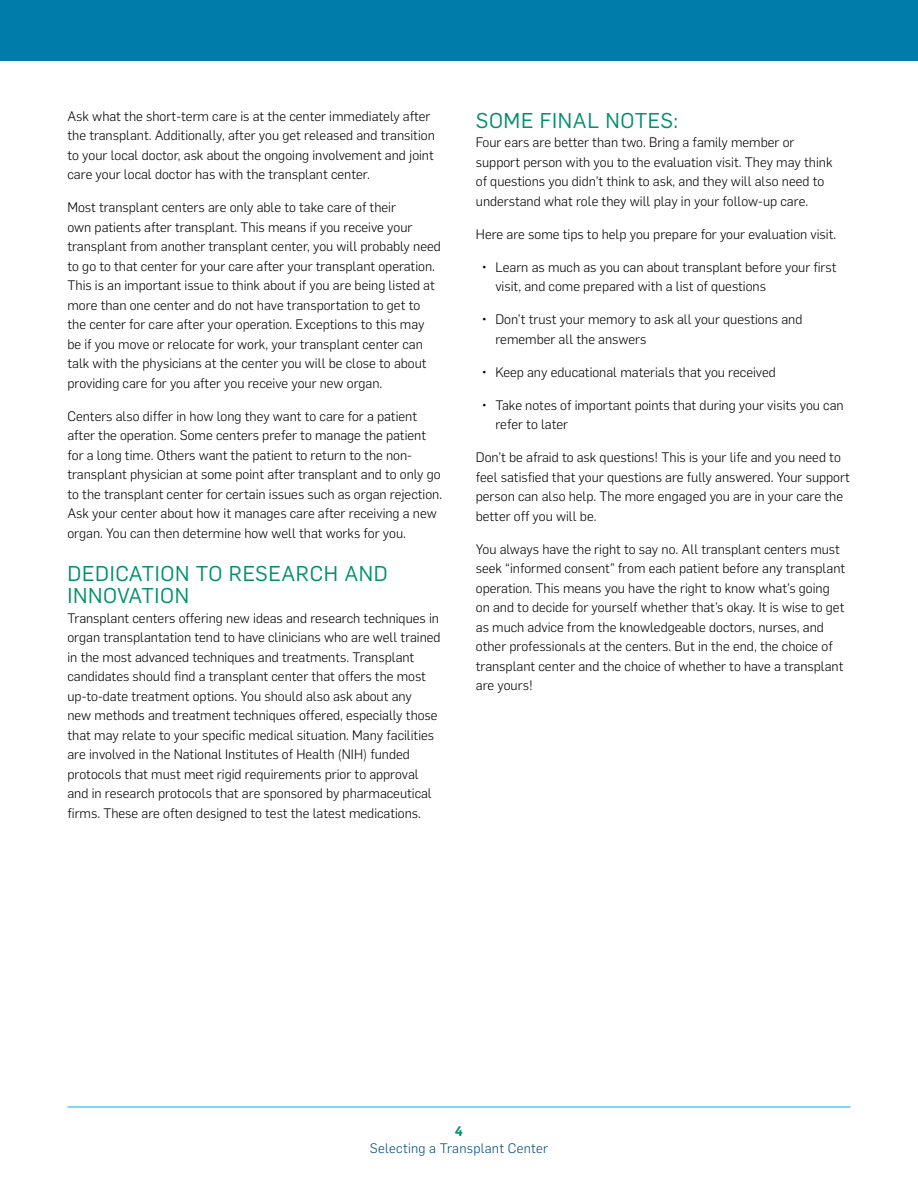
<style>
.page{position:relative;width:918px;height:1188px;background:#fff}
.page>*{position:absolute;margin:0;border:0;box-sizing:border-box;transform-origin:0 0}
.t1{font:21px/22.5px "Flama";letter-spacing:.03em;color:#00906d}
.t2{font:300 13.5px/19.5px "Flama";color:#000}
.t3{font:300 13.5px "Flama";letter-spacing:.02em;color:#004a80}
.t4{font:600 13.5px "Flama";color:#00906d}
</style>
<div class="page">
<hr style="left:68px;top:1107px;width:782px;height:1px;background:#00aeef">
<div style="left:0;top:0;width:918px;height:60px;background:#007cab"></div>
<p class="t2" style="left:68px;top:106px;width:369px">Ask what the short-term care is at the center immediately after the transplant. Additionally, after you get released and transition to your local doctor, ask about the ongoing involvement and joint care your local doctor has with the transplant center.</p>
<p class="t2" style="left:68px;top:197px;width:375px">Most transplant centers are only able to take care of their<br>own patients after transplant. This means if you receive your transplant from another transplant center, you will probably need to go to that center for your care after your transplant operation.<br>This is an important issue to think about if you are being listed at more than one center and do not have transportation to get to the center for care after your operation. Exceptions to this may be if you move or relocate for work, your transplant center can talk with the physicians at the center you will be close to about providing care for you after you receive your new organ.</p>
<p class="t2" style="left:68px;top:405px;width:376px">Centers also differ in how long they want to care for a patient after the operation. Some centers prefer to manage the patient for a long time. Others want the patient to return to the non&shy;transplant physician at some point after transplant and to only go to the transplant center for certain issues such as organ rejection.<br>Ask your center about how it manages care after receiving a new organ. You can then determine how well that works for you.</p>
<h1 class="t1" style="left:68px;top:561px;width:322px">DEDICATION TO RESEARCH AND<br>INNOVATION</h1>
<p class="t2" style="left:68px;top:607px;width:375px">Transplant centers offering new ideas and research techniques in organ transplantation tend to have clinicians who are well trained in the most advanced techniques and treatments. Transplant candidates should find a transplant center that offers the most up-to-date treatment options. You should also ask about any<br>new methods and treatment techniques offered, especially those that may relate to your specific medical situation. Many facilities are involved in the National Institutes of Health (NIH) funded protocols that must meet rigid requirements prior to approval and in research protocols that are sponsored by pharmaceutical firms. These are often designed to test the latest medications.</p>
<h1 class="t1" style="left:476px;top:108px;width:204px">SOME FINAL NOTES:</h1>
<p class="t2" style="left:476px;top:132px;width:358px">Four ears are better than two. Bring a family member or support person with you to the evaluation visit. They may think of questions you didn’t think to ask, and they will also need to understand what role they will play in your follow-up care.</p>
<p class="t2" style="left:476px;top:224px;width:362px">Here are some tips to help you prepare for your evaluation visit.</p>
<p class="t2" style="left:495px;top:257px;width:343px;text-indent:-14px">• Learn as much as you can about transplant before your first visit, and come prepared with a list of questions</p>
<p class="t2" style="left:495px;top:309px;width:309px;text-indent:-14px">• Don’t trust your memory to ask all your questions and remember all the answers</p>
<p class="t2" style="left:482px;top:362px;width:296px">• Keep any educational materials that you received</p>
<p class="t2" style="left:495px;top:395px;width:350px;text-indent:-14px">• Take notes of important points that during your visits you can refer to later</p>
<p class="t2" style="left:476px;top:447px;width:376px">Don’t be afraid to ask questions! This is your life and you need to feel satisfied that your questions are fully answered. Your support person can also help. The more engaged you are in your care the better off you will be.</p>
<p class="t2" style="left:476px;top:539px;width:371px">You always have the right to say no. All transplant centers must seek “informed consent” from each patient before any transplant operation. This means you have the right to know what’s going on and to decide for yourself whether that’s okay. It is wise to get as much advice from the knowledgeable doctors, nurses, and other professionals at the centers. But in the end, the choice of transplant center and the choice of whether to have a transplant are yours!</p>
<p class="t4" style="left:455px;top:1122px;width:10px">4</p>
<p class="t3" style="left:370px;top:1139px;width:180px">Selecting a Transplant Center</p>
</div>
